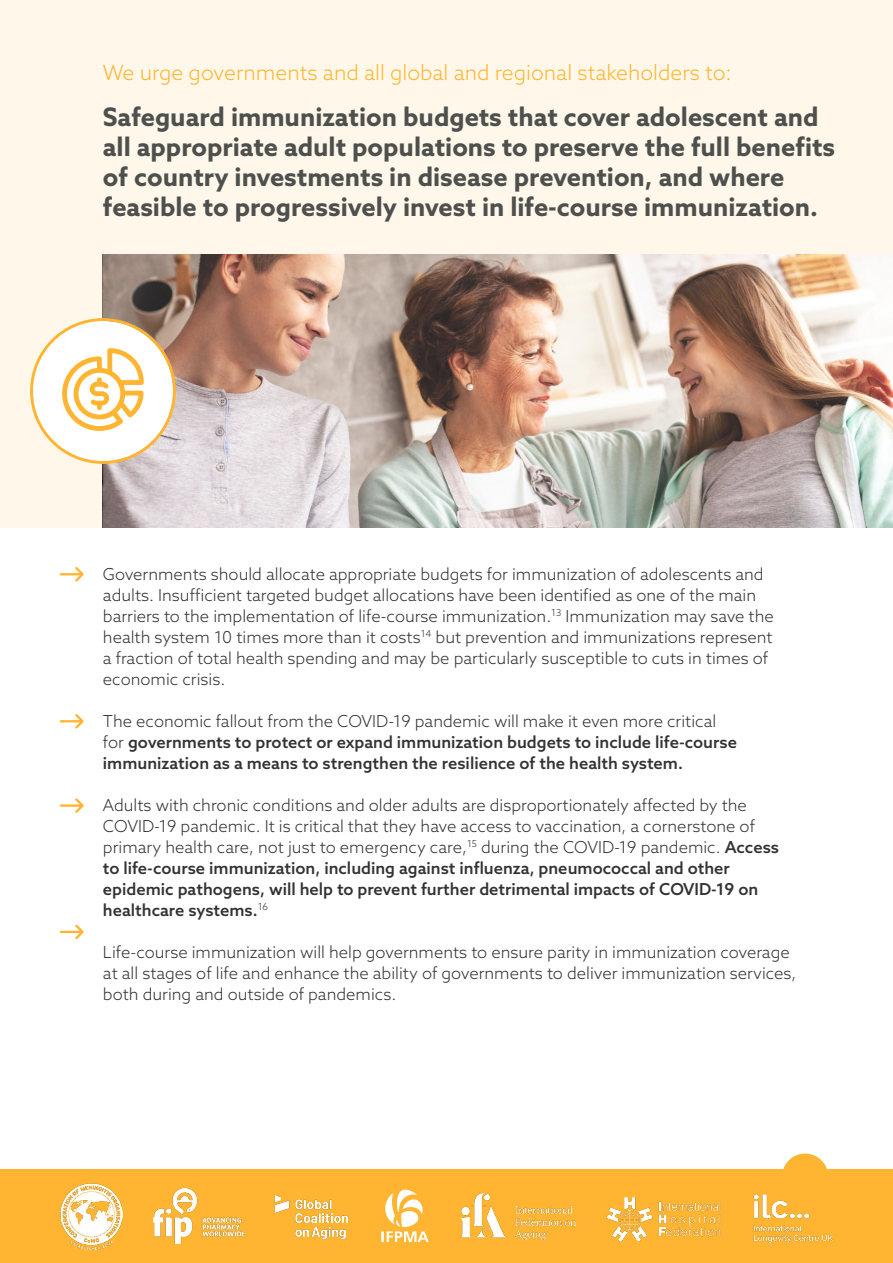
<style>
.page{position:relative;width:893px;height:1263px;background:#fff}
.page>*{position:absolute;margin:0;border:0;box-sizing:border-box;transform-origin:0 0}
.t1{font:700 25.5px/30px "Azo Sans";color:#4e504e}
.t2{font:300 21px "Azo Sans";color:#ffb531}
.t3{font:300 16.5px/21px "Azo Sans";color:#323232}
.t4{font:500 16.5px/21px "Azo Sans";color:#323232}
.s1{font-weight:300}
.s2{font-weight:500}
</style>
<div class="page">
<div style="left:0;top:0;width:893px;height:528px;background:#fff8ea"></div>
<img style="left:103px;top:254px;width:790px;height:274px">
<svg style="left:60px;top:567px;width:24px;height:15px"></svg>
<svg style="left:60px;top:714px;width:24px;height:15px"></svg>
<svg style="left:60px;top:798px;width:24px;height:15px"></svg>
<svg style="left:60px;top:924px;width:24px;height:15px"></svg>
<div style="left:35px;top:323px;width:136px;height:136px;background:#fff;border-radius:50%"></div>
<div style="left:33px;top:321px;width:140px;height:140px;border:5px solid #fff;border-radius:50%"></div>
<div style="left:30px;top:318px;width:146px;height:146px;border:3px solid #ffb531;border-radius:50%"></div>
<svg style="left:62px;top:348px;width:82px;height:83px"></svg>
<div style="left:0;top:1169px;width:893px;height:94px;background:#ffb531"></div>
<div style="left:782px;top:1153px;width:46px;height:47px;background:#ffb531;border-radius:50%"></div>
<svg style="left:381px;top:1189px;width:48px;height:53px"></svg>
<img style="left:61px;top:1183px;width:62px;height:66px">
<img style="left:154px;top:1188px;width:90px;height:56px">
<img style="left:274px;top:1195px;width:75px;height:45px">
<img style="left:460px;top:1193px;width:115px;height:46px">
<img style="left:606px;top:1197px;width:115px;height:45px">
<img style="left:753px;top:1194px;width:80px;height:49px">
<p class="t2" style="left:103px;top:59px;width:630px">We urge governments and all global and regional stakeholders to:</p>
<p class="t1" style="left:103px;top:101px;width:734px">Safeguard immunization budgets that cover adolescent and all appropriate adult populations to preserve the full benefits of country investments in disease prevention, and where feasible to progressively invest in life-course immunization.</p>
<p class="t3" style="left:103px;top:563px;width:672px">Governments should allocate appropriate budgets for immunization of adolescents and adults. Insufficient targeted budget allocations have been identified as one of the main barriers to the implementation of life-course immunization.<sup>13</sup> Immunization may save the health system 10 times more than it costs<sup>14</sup> but prevention and immunizations represent a fraction of total health spending and may be particularly susceptible to cuts in times of economic crisis.</p>
<p class="t4" style="left:103px;top:710px;width:636px"><span class="s1">The economic fallout from the COVID-19 pandemic will make it even more critical for</span> governments to protect or expand immunization budgets to include life-course immunization as a means to strengthen the resilience of the health system.</p>
<p class="t3" style="left:103px;top:794px;width:678px">Adults with chronic conditions and older adults are disproportionately affected by the COVID-19 pandemic. It is critical that they have access to vaccination, a cornerstone of primary health care, not just to emergency care,<sup>15</sup> during the COVID-19 pandemic. <span class="s2">Access to life-course immunization, including against influenza, pneumococcal and other epidemic pathogens, will help to prevent further detrimental impacts of COVID-19 on healthcare systems.</span><sup>16</sup></p>
<p class="t3" style="left:103px;top:941px;width:695px">Life-course immunization will help governments to ensure parity in immunization coverage at all stages of life and enhance the ability of governments to deliver immunization services, both during and outside of pandemics.</p>
</div>
